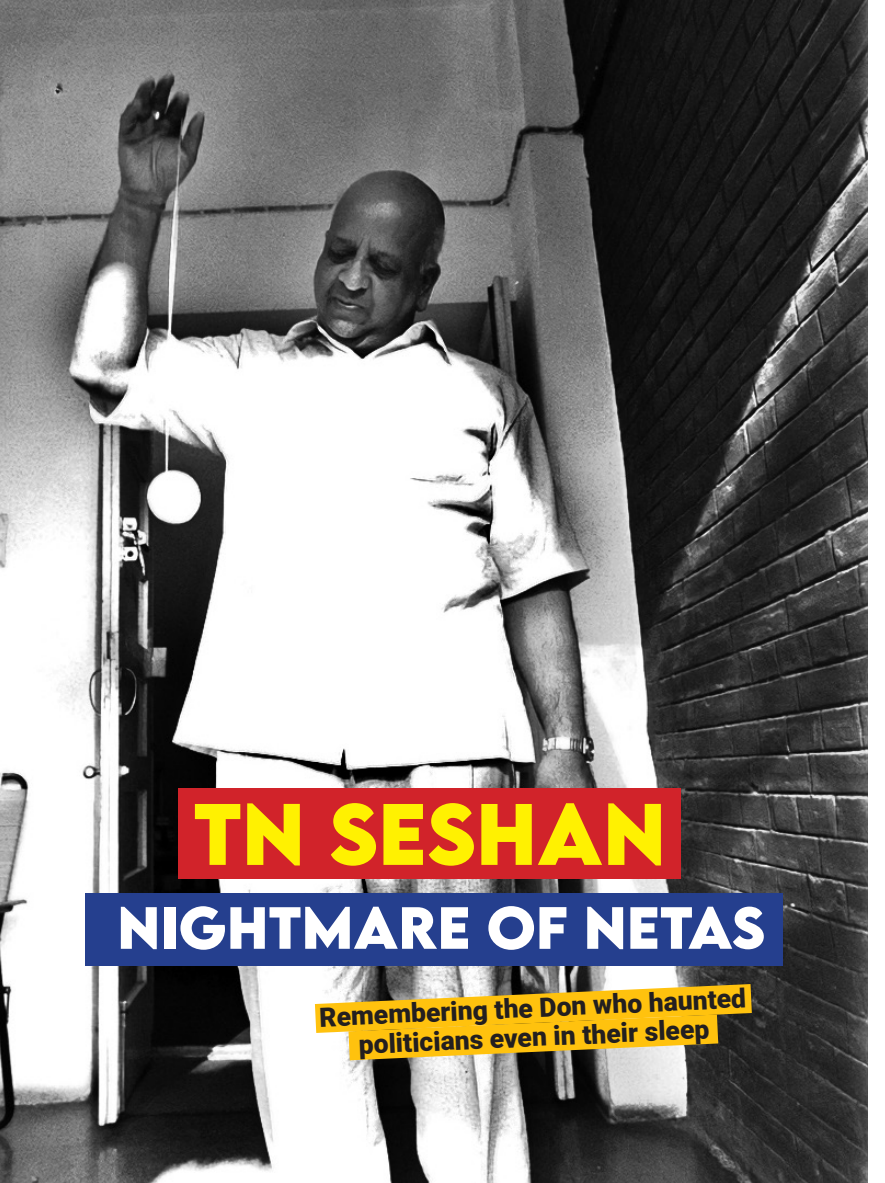
<style>
.page{position:relative;width:885px;height:1183px;background:#fff}
.page>*{position:absolute;margin:0;border:0;box-sizing:border-box;transform-origin:0 0}
.heads{font:700 77.4px "LEMONMILK";color:#fff101}
.heads-2{font:700 52.8px "LEMONMILK";color:#fff}
.blurb{font:900 26.55px/29.2px "Roboto";color:#231f20;text-align:center}
</style>
<div class="page">
<img style="left:0;top:0;width:867px;height:1182px">
<div style="left:179px;top:788px;width:501px;height:90px;background:#d1232a"></div>
<div style="left:85px;top:893px;width:697px;height:72px;background:#253f8e"></div>
<svg style="left:315px;top:983px;width:436px;height:76px;background:#deb436"></svg>
<p class="heads" style="left:193px;top:781px;width:474px">TN SESHAN</p>
<p class="heads-2" style="left:117px;top:891px;width:649px">NIGHTMARE OF NETAS</p>
<p class="blurb" style="left:318px;top:1002px;width:428px;rotate:-3deg">Remembering the Don who haunted politicians even in their sleep</p>
</div>
